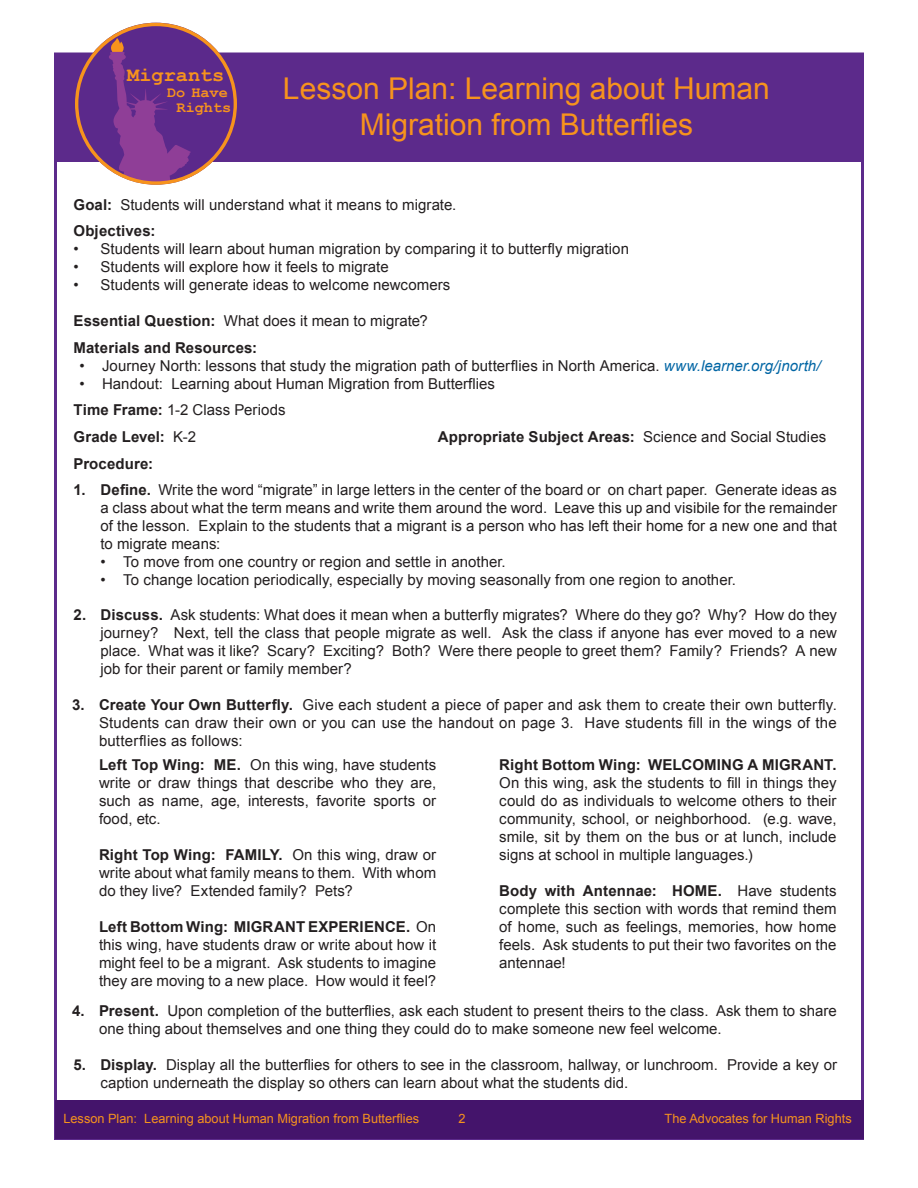
<style>
.page{position:relative;width:918px;height:1188px;background:#fff}
.page>*{position:absolute;margin:0;border:0;box-sizing:border-box;transform-origin:0 0}
.t1{font:30px/36px "Arial";color:#f7931d;text-align:center}
.t2{font:700 20.25px "Courier New";color:#f7931d}
.t3{font:700 15.15px/15.8px "Courier New";color:#f7931d;text-align:right}
.Bullets{font:15px/18px "Arial";color:#231f20;text-align:justify}
.bullets1{font:15px "Arial";letter-spacing:.005em;color:#231f20}
.t4{font:700 15px "Arial";letter-spacing:.01em;color:#231f20}
.t5{font:12.75px "Arial";color:#f7931d}
.s1{font-weight:700}
.s2{font-style:italic;color:#0065a4}
.s3{font-weight:400}
</style>
<div class="page">
<div style="left:55px;top:1100px;width:809px;height:38px;background:#44146b"></div>
<div style="left:54px;top:54px;width:810px;height:108px;background:#5c2a8b"></div>
<svg style="left:75px;top:23px;width:162px;height:162px"></svg>
<p class="t2" style="left:127px;top:62px;width:99px">Migrants</p>
<p class="t3" style="left:167px;top:84px;width:66px">Do Have<br>Rights</p>
<p class="t1" style="left:283px;top:71px;width:488px">Lesson Plan: Learning about Human<br>Migration from Butterflies</p>
<p class="Bullets" style="left:74px;top:195px;width:384px"><span class="s1">Goal:</span> Students will understand what it means to migrate.</p>
<p class="t4" style="left:74px;top:221px;width:83px">Objectives:</p>
<p class="Bullets" style="left:74px;top:240px;width:557px">• Students will learn about human migration by comparing it to butterfly migration</p>
<p class="Bullets" style="left:74px;top:258px;width:317px">• Students will explore how it feels to migrate</p>
<p class="Bullets" style="left:74px;top:276px;width:378px">• Students will generate ideas to welcome newcomers</p>
<p class="Bullets" style="left:74px;top:312px;width:356px"><span class="s1">Essential Question:</span> What does it mean to migrate?</p>
<p class="t4" style="left:74px;top:338px;width:185px">Materials and Resources:</p>
<p class="bullets1" style="left:80px;top:356px;width:743px">• Journey North: lessons that study the migration path of butterflies in North America. <span class="s2">www.learner.org/jnorth/</span></p>
<p class="bullets1" style="left:80px;top:374px;width:417px">• Handout: Learning about Human Migration from Butterflies</p>
<p class="Bullets" style="left:74px;top:401px;width:214px"><span class="s1">Time Frame:</span> 1-2 Class Periods</p>
<p class="t4" style="left:74px;top:427px;width:124px">Grade Level: <span class="s3">K-2</span></p>
<p class="t4" style="left:438px;top:427px;width:390px">Appropriate Subject Areas: <span class="s3">Science and Social Studies</span></p>
<p class="t4" style="left:74px;top:454px;width:81px">Procedure:</p>
<p class="Bullets" style="left:100px;top:481px;width:738px;text-indent:-27px"><span class="s1">1. Define.</span> Write the word “migrate” in large letters in the center of the board or on chart paper. Generate ideas as a class about what the term means and write them around the word. Leave this up and visibile for the remainder of the lesson. Explain to the students that a migrant is a person who has left their home for a new one and that to migrate means:</p>
<p class="bullets1" style="left:100px;top:552px;width:407px">• To move from one country or region and settle in another.</p>
<p class="bullets1" style="left:100px;top:570px;width:637px">• To change location periodically, especially by moving seasonally from one region to another.</p>
<p class="Bullets" style="left:100px;top:605px;width:738px;text-indent:-27px"><span class="s1">2. Discuss.</span> Ask students: What does it mean when a butterfly migrates? Where do they go? Why? How do they journey? Next, tell the class that people migrate as well. Ask the class if anyone has ever moved to a new place. What was it like? Scary? Exciting? Both? Were there people to greet them? Family? Friends? A new job for their parent or family member?</p>
<p class="Bullets" style="left:99px;top:695px;width:739px;text-indent:-27px"><span class="s1">3. Create Your Own Butterfly.</span> Give each student a piece of paper and ask them to create their own butterfly.<br>Students can draw their own or you can use the handout on page 3. Have students fill in the wings of the butterflies as follows:</p>
<p class="Bullets" style="left:99px;top:756px;width:339px"><span class="s1">Left Top Wing: ME.</span> On this wing, have students write or draw things that describe who they are, such as name, age, interests, favorite sports or food, etc.</p>
<p class="Bullets" style="left:99px;top:846px;width:339px"><span class="s1">Right Top Wing: FAMILY.</span> On this wing, draw or write about what family means to them. With whom do they live? Extended family? Pets?</p>
<p class="Bullets" style="left:99px;top:918px;width:339px"><span class="s1">Left Bottom Wing: MIGRANT EXPERIENCE.</span> On this wing, have students draw or write about how it might feel to be a migrant. Ask students to imagine they are moving to a new place. How would it feel?</p>
<p class="Bullets" style="left:499px;top:756px;width:339px"><span class="s1">Right Bottom Wing: WELCOMING A MIGRANT.<br></span>On this wing, ask the students to fill in things they could do as individuals to welcome others to their community, school, or neighborhood. (e.g. wave, smile, sit by them on the bus or at lunch, include signs at school in multiple languages.)</p>
<p class="Bullets" style="left:499px;top:882px;width:339px"><span class="s1">Body with Antennae: HOME.</span> Have students complete this section with words that remind them of home, such as feelings, memories, how home feels. Ask students to put their two favorites on the antennae!</p>
<p class="Bullets" style="left:99px;top:1001px;width:739px;text-indent:-27px"><span class="s1">4. Present.</span> Upon completion of the butterflies, ask each student to present theirs to the class. Ask them to share one thing about themselves and one thing they could do to make someone new feel welcome.</p>
<p class="Bullets" style="left:100px;top:1055px;width:738px;text-indent:-27px"><span class="s1">5. Display.</span> Display all the butterflies for others to see in the classroom, hallway, or lunchroom. Provide a key or caption underneath the display so others can learn about what the students did.</p>
<p class="t5" style="left:63px;top:1110px;width:357px">Lesson Plan: Learning about Human Migration from Butterflies</p>
<p class="t5" style="left:459px;top:1110px;width:9px">2</p>
<p class="t5" style="left:665px;top:1110px;width:189px">The Advocates for Human Rights</p>
</div>
